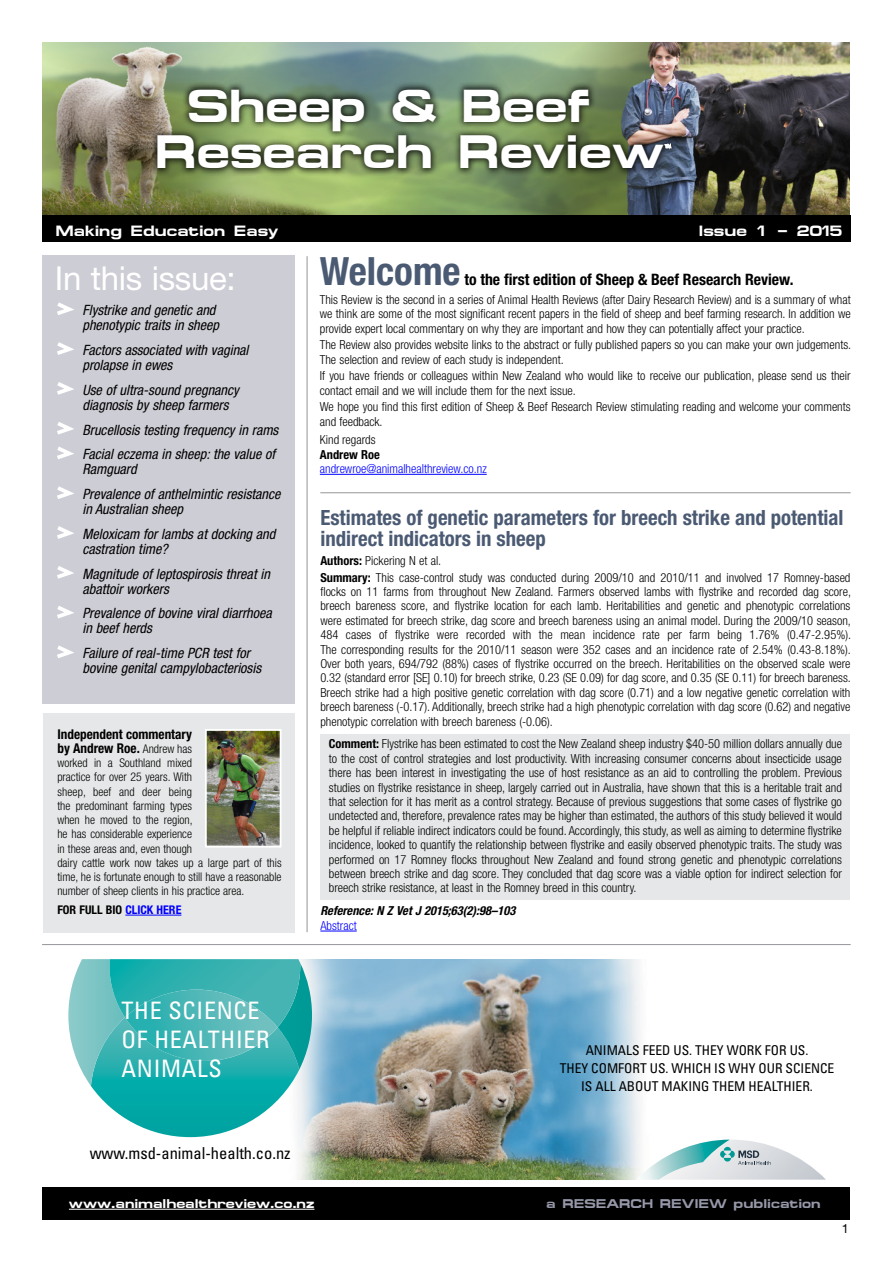
<style>
.page{position:relative;width:893px;height:1263px;background:#fff}
.page>*{position:absolute;margin:0;border:0;box-sizing:border-box;transform-origin:0 0}
.t1{font:700 47.1px "Micro Extended";color:#fff}
.t2{font:700 46.5px "Micro Extended";color:#fff}
.t3{font:700 condensed 39px "Helvetica Neue LT Pro";color:#4b5a73}
.t4{font:33px "Helvetica Neue LT Pro";letter-spacing:-.01em;color:#fff}
.t5{font:condensed 24px/29px "Univers";letter-spacing:.03em;color:#fff}
.t6{font:700 condensed 21px/21.8px "Helvetica Neue LT Pro";color:#4b5a73}
.t7{font:condensed 16.5px "Univers";color:#000}
.t8{font:700 condensed 15.75px "Helvetica Neue LT Pro";color:#000}
.t9{font:700 15px "Micro Extended";color:#fff}
.Bold{font:italic condensed 14.25px/15px "Helvetica Neue LT Pro";color:#000}
.t10{font:condensed 13.5px/18px "Univers";color:#000;text-align:center}
.t11{font:700 condensed 13.5px/14.2px "Helvetica Neue LT Pro";color:#000}
.t12{font:700 12.75px "Micro Extended";color:#fff}
.t13{font:700 12.75px "Micro Extended";color:#9698a9}
.text{font:12.6px "Helvetica Neue LT Pro";color:#000}
.t14{font:300 condensed 12.45px/14.4px "Helvetica Neue LT Pro";color:#000;text-align:justify}
.t15{font:300 condensed 12.45px "Helvetica Neue LT Pro";color:#00f}
.t16{font:italic 700 condensed 12.45px "Helvetica Neue LT Pro";color:#000}
.t17{font:700 condensed 12.45px "Helvetica Neue LT Pro";color:#000}
.t18{font:300 condensed 12px/14.2px "Helvetica Neue LT Pro";color:#000}
.t19{font:700 condensed 12px "Helvetica Neue LT Pro";color:#000}
.s1{font-weight:300;font-size:12px}
.s2{color:#00f}
.s3{font-weight:700}
</style>
<div class="page">
<div style="left:320px;top:734px;width:530px;height:166px;background:#e6e7e8"></div>
<hr style="left:307px;top:256px;width:1px;height:676px;background:#939598">
<hr style="left:320px;top:492px;width:531px;height:1px;background:#939598">
<hr style="left:42px;top:944px;width:809px;height:1px;background:#939598">
<div style="left:43px;top:1187px;width:807px;height:33px;background:#000"></div>
<hr style="left:69px;top:1209px;width:245px;height:1px;background:#fff">
<hr style="left:320px;top:474px;width:167px;height:1px;background:#00f">
<div style="left:43px;top:255px;width:252px;height:448px;background:#cdcdd5"></div>
<svg style="left:57px;top:302px;width:17px;height:13px"></svg>
<svg style="left:57px;top:342px;width:17px;height:13px"></svg>
<svg style="left:57px;top:382px;width:17px;height:13px"></svg>
<svg style="left:57px;top:422px;width:17px;height:37px"></svg>
<svg style="left:57px;top:486px;width:17px;height:13px"></svg>
<svg style="left:57px;top:526px;width:17px;height:13px"></svg>
<svg style="left:57px;top:566px;width:17px;height:13px"></svg>
<svg style="left:57px;top:606px;width:17px;height:13px"></svg>
<svg style="left:57px;top:645px;width:17px;height:13px"></svg>
<hr style="left:320px;top:931px;width:37px;height:1px;background:#00f">
<img style="left:42px;top:43px;width:808px;height:173px">
<div style="left:43px;top:216px;width:808px;height:26px;background:#000"></div>
<div style="left:150px;top:81px;width:528px;height:95px;background:#000;opacity:.75"></div>
<svg style="left:665px;top:143px;width:6px;height:6px"></svg>
<div style="left:43px;top:713px;width:252px;height:219px;background:#e6e7e8"></div>
<hr style="left:125px;top:915px;width:56px;height:1px;background:#00f">
<img style="left:208px;top:732px;width:71px;height:112px">
<div style="left:205px;top:729px;width:77px;height:118px;border:2px solid #fff"></div>
<img style="left:185px;top:959px;width:455px;height:221px">
<svg style="left:68px;top:959px;width:244px;height:178px;background:#51bdbc"></svg>
<svg style="left:636px;top:1132px;width:190px;height:48px"></svg>
<p class="t2" style="left:187px;top:79px;width:405px">Sheep &amp; Beef</p>
<p class="t1" style="left:155px;top:125px;width:510px">Research Review</p>
<p class="t9" style="left:56px;top:222px;width:224px">Making Education Easy</p>
<p class="t9" style="left:699px;top:222px;width:145px">Issue 1 – 2015</p>
<p class="t4" style="left:55px;top:258px;width:182px">In this issue:</p>
<p class="Bold" style="left:82px;top:303px;width:138px">Flystrike and genetic and phenotypic traits in sheep</p>
<p class="Bold" style="left:82px;top:343px;width:168px">Factors associated with vaginal prolapse in ewes</p>
<p class="Bold" style="left:82px;top:383px;width:158px">Use of ultra-sound pregnancy diagnosis by sheep farmers</p>
<p class="Bold" style="left:82px;top:422px;width:197px">Brucellosis testing frequency in rams</p>
<p class="Bold" style="left:82px;top:447px;width:194px">Facial eczema in sheep: the value of<br>Ramguard</p>
<p class="Bold" style="left:82px;top:487px;width:200px">Prevalence of anthelmintic resistance in Australian sheep</p>
<p class="Bold" style="left:82px;top:527px;width:195px">Meloxicam for lambs at docking and castration time?</p>
<p class="Bold" style="left:82px;top:566px;width:189px">Magnitude of leptospirosis threat in abattoir workers</p>
<p class="Bold" style="left:82px;top:606px;width:191px">Prevalence of bovine viral diarrhoea in beef herds</p>
<p class="Bold" style="left:82px;top:646px;width:180px">Failure of real-time PCR test for bovine genital campylobacteriosis</p>
<p class="t11" style="left:57px;top:726px;width:136px">Independent commentary by Andrew Roe. <span class="s1">Andrew has</span></p>
<p class="t18" style="left:57px;top:756px;width:226px">worked in a Southland mixed<br>practice for over 25 years. With<br>sheep, beef and deer being<br>the predominant farming types<br>when he moved to the region,<br>he has considerable experience<br>in these areas and, even though<br>dairy cattle work now takes up a large part of this time, he is fortunate enough to still have a reasonable number of sheep clients in his practice area.</p>
<p class="t19" style="left:57px;top:902px;width:126px">FOR FULL BIO <span class="s2">CLICK HERE</span></p>
<p class="t5" style="left:122px;top:996px;width:150px">THE SCIENCE<br>OF HEALTHIER<br>ANIMALS</p>
<p class="t7" style="left:90px;top:1142px;width:203px">www.msd-animal-health.co.nz</p>
<p class="t3" style="left:320px;top:248px;width:142px">Welcome</p>
<p class="t8" style="left:464px;top:270px;width:331px">to the first edition of Sheep &amp; Beef Research Review.</p>
<p class="t14" style="left:320px;top:292px;width:532px">This Review is the second in a series of Animal Health Reviews (after Dairy Research Review) and is a summary of what we think are some of the most significant recent papers in the field of sheep and beef farming research. In addition we provide expert local commentary on why they are important and how they can potentially affect your practice.</p>
<p class="t14" style="left:320px;top:338px;width:533px">The Review also provides website links to the abstract or fully published papers so you can make your own judgements.<br>The selection and review of each study is independent.</p>
<p class="t14" style="left:320px;top:369px;width:532px">If you have friends or colleagues within New Zealand who would like to receive our publication, please send us their contact email and we will include them for the next issue.</p>
<p class="t14" style="left:320px;top:399px;width:532px">We hope you find this first edition of Sheep &amp; Beef Research Review stimulating reading and welcome your comments and feedback.</p>
<p class="t14" style="left:320px;top:433px;width:57px">Kind regards</p>
<p class="t17" style="left:320px;top:447px;width:61px">Andrew Roe</p>
<p class="t15" style="left:320px;top:461px;width:168px">andrewroe@animalhealthreview.co.nz</p>
<p class="t6" style="left:320px;top:506px;width:525px">Estimates of genetic parameters for breech strike and potential indirect indicators in sheep</p>
<p class="t14" style="left:320px;top:553px;width:122px"><span class="s3">Authors:</span> Pickering N et al.</p>
<p class="t14" style="left:320px;top:570px;width:532px"><span class="s3">Summary:</span> This case-control study was conducted during 2009/10 and 2010/11 and involved 17 Romney-based flocks on 11 farms from throughout New Zealand. Farmers observed lambs with flystrike and recorded dag score, breech bareness score, and flystrike location for each lamb. Heritabilities and genetic and phenotypic correlations were estimated for breech strike, dag score and breech bareness using an animal model. During the 2009/10 season, 484 cases of flystrike were recorded with the mean incidence rate per farm being 1.76% (0.47-2.95%).<br>The corresponding results for the 2010/11 season were 352 cases and an incidence rate of 2.54% (0.43-8.18%).<br>Over both years, 694/792 (88%) cases of flystrike occurred on the breech. Heritabilities on the observed scale were 0.32 (standard error [SE] 0.10) for breech strike, 0.23 (SE 0.09) for dag score, and 0.35 (SE 0.11) for breech bareness.<br>Breech strike had a high positive genetic correlation with dag score (0.71) and a low negative genetic correlation with breech bareness (-0.17). Additionally, breech strike had a high phenotypic correlation with dag score (0.62) and negative phenotypic correlation with breech bareness (-0.06).</p>
<p class="t14" style="left:329px;top:737px;width:515px"><span class="s3">Comment:</span> Flystrike has been estimated to cost the New Zealand sheep industry $40-50 million dollars annually due to the cost of control strategies and lost productivity. With increasing consumer concerns about insecticide usage there has been interest in investigating the use of host resistance as an aid to controlling the problem. Previous studies on flystrike resistance in sheep, largely carried out in Australia, have shown that this is a heritable trait and that selection for it has merit as a control strategy. Because of previous suggestions that some cases of flystrike go undetected and, therefore, prevalence rates may be higher than estimated, the authors of this study believed it would be helpful if reliable indirect indicators could be found. Accordingly, this study, as well as aiming to determine flystrike incidence, looked to quantify the relationship between flystrike and easily observed phenotypic traits. The study was performed on 17 Romney flocks throughout New Zealand and found strong genetic and phenotypic correlations between breech strike and dag score. They concluded that dag score was a viable option for indirect selection for breech strike resistance, at least in the Romney breed in this country.</p>
<p class="t16" style="left:320px;top:903px;width:197px">Reference: N Z Vet J 2015;63(2):98–103</p>
<p class="t15" style="left:320px;top:918px;width:38px">Abstract</p>
<p class="t10" style="left:560px;top:1041px;width:276px">ANIMALS FEED US. THEY WORK FOR US.<br>THEY COMFORT US. WHICH IS WHY OUR SCIENCE<br>IS ALL ABOUT MAKING THEM HEALTHIER.</p>
<p class="t12" style="left:69px;top:1196px;width:247px">www.animalhealthreview.co.nz</p>
<p class="t13" style="left:546px;top:1196px;width:276px">a RESEARCH REVIEW publication</p>
<p class="text" style="left:842px;top:1221px;width:9px">1</p>
</div>
